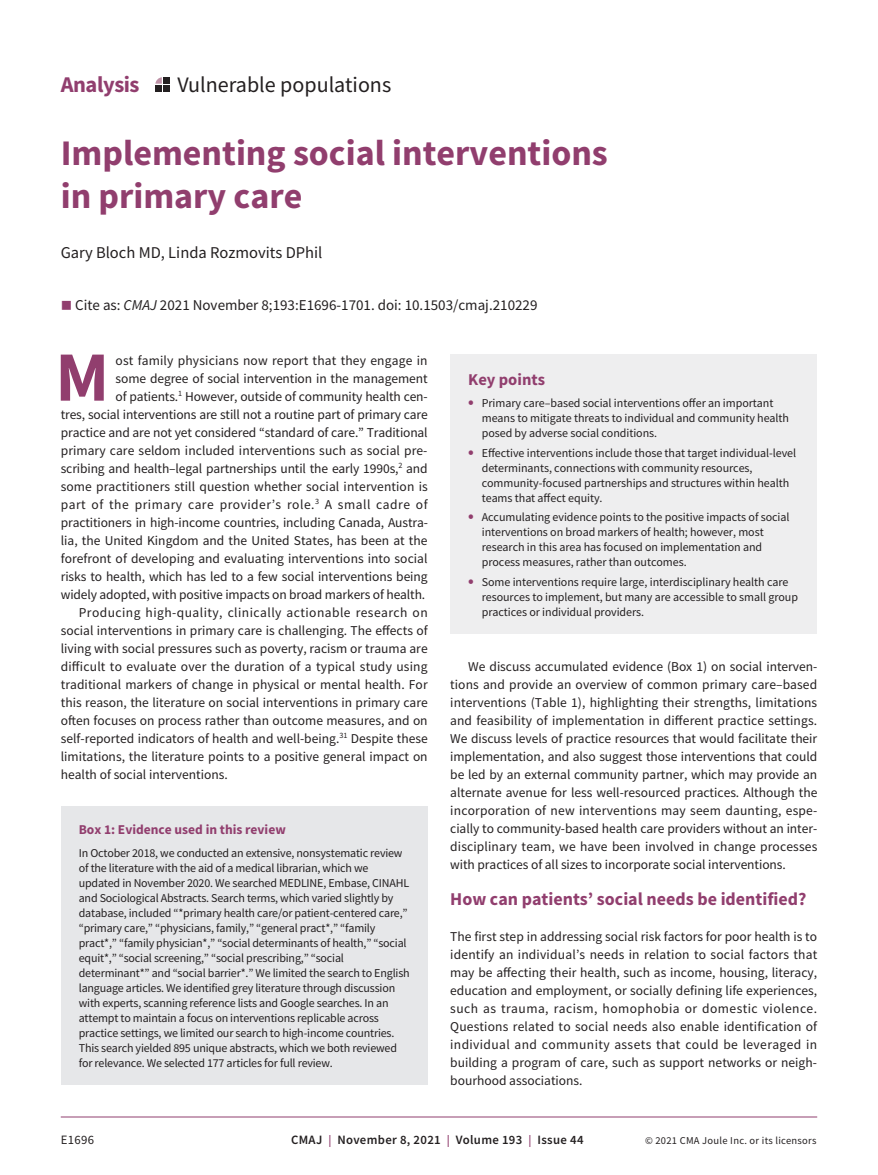
<style>
.page{position:relative;width:878px;height:1175px;background:#fff}
.page>*{position:absolute;margin:0;border:0;box-sizing:border-box;transform-origin:0 0}
.t1{font:700 70.65px "Source Sans Pro";color:#913e6e}
.t2{font:700 36px/43.2px "Source Sans Pro";color:#913e6e}
.t3{font:700 22.5px "Source Sans Pro";letter-spacing:-.02em;color:#913e6e}
.t4{font:22.05px "Source Sans Pro";color:#231f20}
.t5{font:700 18px "Source Sans Pro";color:#913e6e}
.t6{font:16.5px "Source Sans Pro";color:#231f20}
.t7{font:700 16.5px "Source Sans Pro";color:#913e6e}
.t8{font:15px "Source Sans Pro";color:#231f20}
.t9{font:13.5px/18px "Source Sans Pro";color:#231f20;text-align:justify}
.t10{font:13.5px "Source Sans Pro";letter-spacing:.035em;color:#231f20}
.t11{font:700 13.5px "Source Sans Pro";color:#913e6e}
.t12{font:600 12.75px "Source Sans Pro";letter-spacing:.025em;color:#231f20}
.t13{font:12.75px "Source Sans Pro";letter-spacing:.025em;color:#231f20}
.t14{font:12px/15px "Source Sans Pro";letter-spacing:-.015em;color:#231f20}
.t15{font:10.5px "Source Sans Pro";letter-spacing:.025em;color:#231f20}
.s1{color:#913e6e}
.s2{font-style:italic}
.s3{font-weight:700;font-size:16.5px;color:#913e6e}
.s4{font-size:12px;color:#913e6e}
</style>
<div class="page">
<hr style="left:61px;top:1116px;width:756px;height:1px;background:#913e6e">
<svg style="left:155px;top:77px;width:7px;height:7px"></svg>
<div style="left:155px;top:85px;width:7px;height:7px;background:#231f20"></div>
<div style="left:163px;top:77px;width:7px;height:7px;background:#231f20"></div>
<div style="left:163px;top:85px;width:7px;height:7px;background:#231f20"></div>
<div style="left:450px;top:354px;width:367px;height:279px;background:#eeeeef"></div>
<div style="left:61px;top:806px;width:367px;height:278px;background:#e6e7e9"></div>
<h3 class="t3" style="left:61px;top:69px;width:80px">Analysis</h3>
<h3 class="t4" style="left:177px;top:70px;width:215px">Vulnerable populations</h3>
<h2 class="t2" style="left:61px;top:131px;width:548px">Implementing social interventions in primary care</h2>
<p class="t6" style="left:61px;top:242px;width:263px">Gary Bloch MD, Linda Rozmovits DPhil</p>
<p class="t8" style="left:61px;top:296px;width:478px"><span class="s1">■</span> Cite as: <span class="s2">CMAJ</span> 2021 November 8;193:E1696-1701. doi: 10.1503/cmaj.210229</p>
<h1 class="t1" style="left:55px;top:329px;width:55px">M</h1>
<p class="t9" style="left:115px;top:351px;width:313px">ost family physicians now report that they engage in</p>
<p class="t9" style="left:115px;top:369px;width:313px">some degree of social intervention in the management</p>
<p class="t9" style="left:115px;top:387px;width:314px">of patients.<sup>1</sup> However, outside of community health cen-</p>
<p class="t9" style="left:61px;top:405px;width:368px">tres, social interventions are still not a routine part of primary care</p>
<p class="t9" style="left:61px;top:423px;width:368px">practice and are not yet considered “standard of care.” Traditional</p>
<p class="t9" style="left:61px;top:441px;width:368px">primary care seldom included interventions such as social pre-</p>
<p class="t9" style="left:61px;top:459px;width:368px">scribing and health–legal partnerships until the early 1990s,<sup>2</sup> and</p>
<p class="t9" style="left:61px;top:477px;width:368px">some practitioners still question whether social intervention is</p>
<p class="t10" style="left:61px;top:495px;width:368px">part of the primary care provider’s role.<sup>3</sup> A small cadre of</p>
<p class="t9" style="left:61px;top:513px;width:368px">practitioners in high-income countries, including Canada, Austra-</p>
<p class="t9" style="left:61px;top:531px;width:368px">lia, the United Kingdom and the United States, has been at the</p>
<p class="t9" style="left:61px;top:549px;width:368px">forefront of developing and evaluating interventions into social</p>
<p class="t9" style="left:61px;top:567px;width:368px">risks to health, which has led to a few social interventions being</p>
<p class="t9" style="left:61px;top:585px;width:366px">widely adopted, with positive impacts on broad markers of health.</p>
<p class="t10" style="left:79px;top:603px;width:350px">Producing high-quality, clinically actionable research on</p>
<p class="t9" style="left:61px;top:621px;width:368px">social interventions in primary care is challenging. The effects of</p>
<p class="t9" style="left:61px;top:639px;width:368px">living with social pressures such as poverty, racism or trauma are</p>
<p class="t9" style="left:61px;top:657px;width:368px">difficult to evaluate over the duration of a typical study using</p>
<p class="t9" style="left:61px;top:675px;width:368px">traditional markers of change in physical or mental health. For</p>
<p class="t9" style="left:61px;top:693px;width:368px">this reason, the literature on social interventions in primary care</p>
<p class="t9" style="left:61px;top:711px;width:368px">often focuses on process rather than outcome measures, and on</p>
<p class="t9" style="left:61px;top:729px;width:368px">self-reported indicators of health and well-being.<sup>31</sup> Despite these</p>
<p class="t9" style="left:61px;top:747px;width:368px">limitations, the literature points to a positive general impact on</p>
<p class="t9" style="left:61px;top:765px;width:168px">health of social interventions.</p>
<p class="t11" style="left:79px;top:820px;width:208px">Box 1: Evidence used in this review</p>
<p class="t14" style="left:79px;top:845px;width:332px">In October 2018, we conducted an extensive, nonsystematic review of the literature with the aid of a medical librarian, which we updated in November 2020. We searched MEDLINE, Embase, CINAHL and Sociological Abstracts. Search terms, which varied slightly by database, included “*primary health care/or patient-centered care,” “primary care,” “physicians, family,” “general pract*,” “family pract*,” “family physician*,” “social determinants of health,” “social equit*,” “social screening,” “social prescribing,” “social determinant*” and “social barrier*.” We limited the search to English language articles. We identified grey literature through discussion with experts, scanning reference lists and Google searches. In an attempt to maintain a focus on interventions replicable across practice settings, we limited our search to high-income countries.<br>This search yielded 895 unique abstracts, which we both reviewed for relevance. We selected 177 articles for full review.</p>
<p class="t7" style="left:468px;top:368px;width:78px">Key points</p>
<p class="t14" style="left:482px;top:395px;width:309px;text-indent:-14px"><span class="s3">•</span> Primary care–based social interventions offer an important means to mitigate threats to individual and community health posed by adverse social conditions.</p>
<p class="t14" style="left:482px;top:445px;width:316px;text-indent:-14px"><span class="s3">•</span> Effective interventions include those that target individual-level determinants, connections with community resources, community-focused partnerships and structures within health teams that affect equity.</p>
<p class="t14" style="left:482px;top:509px;width:309px;text-indent:-14px"><span class="s3">•</span> Accumulating evidence points to the positive impacts of social interventions on broad markers of health; however, most research in this area has focused on implementation and process measures, rather than outcomes.</p>
<p class="t14" style="left:482px;top:574px;width:318px;text-indent:-14px"><span class="s3">•</span> Some interventions require large, interdisciplinary health care resources to implement, but many are accessible to small group practices or individual providers.</p>
<p class="t9" style="left:450px;top:657px;width:368px;text-indent:18px">We discuss accumulated evidence (Box 1) on social interven&shy;tions and provide an overview of common primary care–based interventions (Table 1), highlighting their strengths, limitations and feasibility of implementation in different practice settings.<br>We discuss levels of practice resources that would facilitate their implementation, and also suggest those interventions that could be led by an external community partner, which may provide an alternate avenue for less well-resourced practices. Although the incorporation of new interventions may seem daunting, espe&shy;cially to community-based health care providers without an inter&shy;disciplinary team, we have been involved in change processes with practices of all sizes to incorporate social interventions.</p>
<h3 class="t5" style="left:450px;top:886px;width:358px">How can patients’ social needs be identified?</h3>
<p class="t9" style="left:450px;top:927px;width:368px">The first step in addressing social risk factors for poor health is to identify an individual’s needs in relation to social factors that may be affecting their health, such as income, housing, literacy, education and employment, or socially defining life experiences, such as trauma, racism, homophobia or domestic violence.<br>Questions related to social needs also enable identification of individual and community assets that could be leveraged in building a program of care, such as support networks or neigh&shy;bourhood associations.</p>
<p class="t13" style="left:61px;top:1132px;width:35px">E1696</p>
<p class="t12" style="left:291px;top:1131px;width:294px">CMAJ <span class="s4">|</span> November 8, 2021 <span class="s4">|</span> Volume 193 <span class="s4">|</span> Issue 44</p>
<p class="t15" style="left:645px;top:1134px;width:173px">© 2021 CMA Joule Inc. or its licensors</p>
</div>
